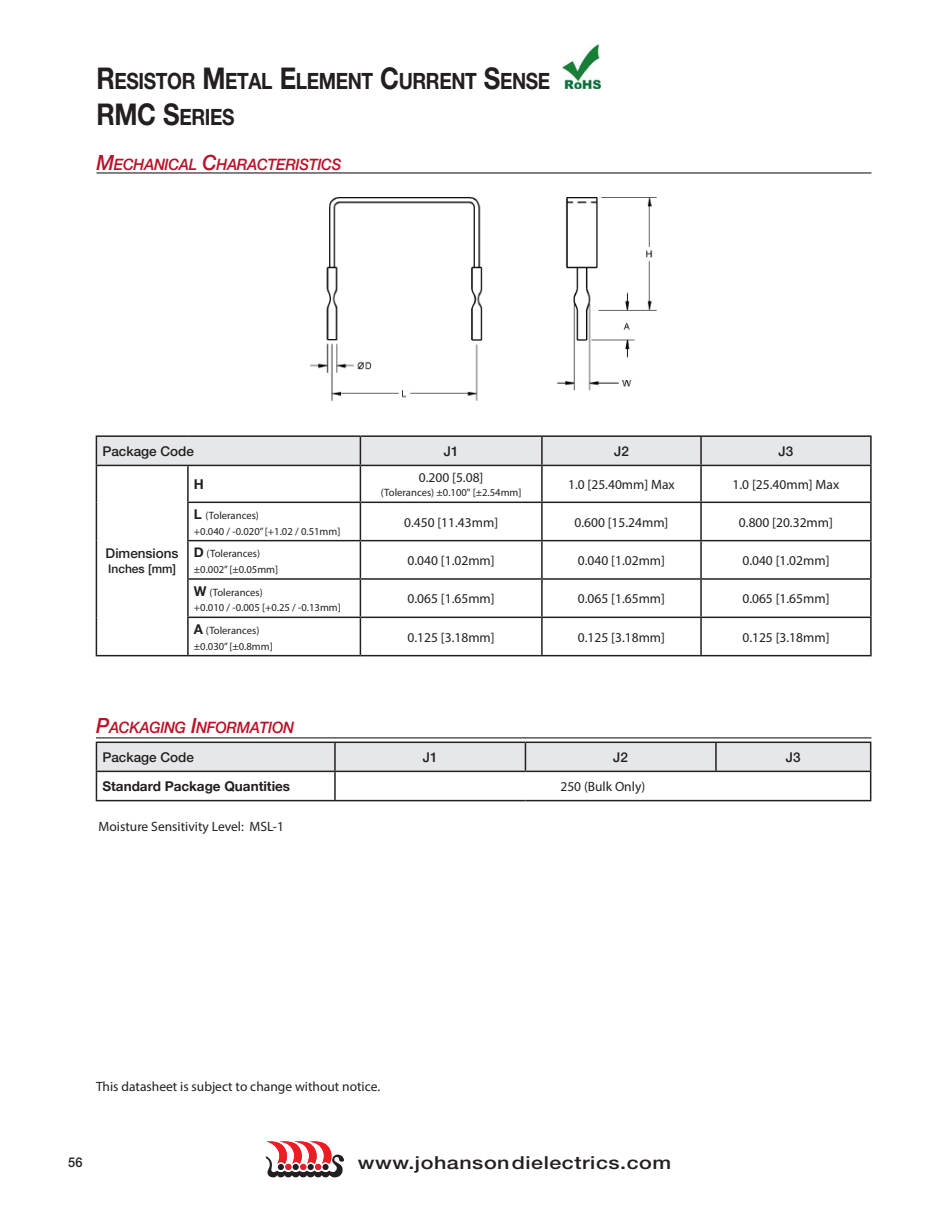
<style>
.page{position:relative;width:945px;height:1215px;background:#fff}
.page>*{position:absolute;margin:0;border:0;box-sizing:border-box;transform-origin:0 0}
.t1{font:700 22.5px/36.2px "Helvetica Neue LT Pro";letter-spacing:-.02em;color:#231f20;scale:.85 1}
.t2{font:500 18px "Helvetica Neue LT Pro";letter-spacing:.025em;color:#231f20;scale:1.2 1}
.t3{font:italic 500 15.75px "Helvetica Neue LT Pro";letter-spacing:-.02em;color:#bc1026;scale:.95 1}
.t4{font:13.5px "Myriad Pro";color:#231f20}
.t5{font:500 13.5px "Helvetica Neue LT Pro";color:#231f20}
.t6{font:700 13.5px "Helvetica Neue";color:#231f20}
.t7{font:500 13.5px "Helvetica Neue LT Pro";color:#231f20;scale:.95 1}
.t8{font:500 12px "Helvetica Neue LT Pro";color:#231f20}
.t9{font:10.65px/15.8px "Myriad Pro";color:#231f20}
.s1{font-size:30px}
.s2{font-size:21px}
.s3{font-family:"Helvetica Neue";font-weight:700;font-size:13.5px}
</style>
<div class="page">
<svg style="left:266px;top:1141px;width:78px;height:37px"></svg>
<hr style="left:97px;top:172px;width:775px;height:2px;background:#231f20">
<hr style="left:96px;top:435px;width:92px;height:2px;background:#231f20">
<hr style="left:188px;top:435px;width:172px;height:2px;background:#231f20">
<hr style="left:360px;top:435px;width:182px;height:2px;background:#231f20">
<div style="left:96px;top:436px;width:774px;height:29px;background:#e6e7e9"></div>
<hr style="left:542px;top:435px;width:159px;height:2px;background:#231f20">
<hr style="left:541px;top:437px;width:2px;height:28px;background:#231f20">
<hr style="left:701px;top:435px;width:171px;height:2px;background:#231f20">
<hr style="left:700px;top:437px;width:2px;height:28px;background:#231f20">
<hr style="left:870px;top:437px;width:2px;height:28px;background:#231f20">
<hr style="left:96px;top:465px;width:92px;height:1px;background:#231f20">
<hr style="left:96px;top:466px;width:1px;height:36px;background:#231f20">
<hr style="left:96px;top:502px;width:1px;height:39px;background:#231f20">
<hr style="left:96px;top:541px;width:1px;height:38px;background:#231f20">
<hr style="left:96px;top:579px;width:1px;height:38px;background:#231f20">
<hr style="left:96px;top:617px;width:1px;height:38px;background:#231f20">
<hr style="left:96px;top:655px;width:92px;height:1px;background:#231f20">
<hr style="left:188px;top:465px;width:172px;height:1px;background:#231f20">
<hr style="left:187px;top:466px;width:2px;height:36px;background:#231f20">
<hr style="left:360px;top:465px;width:182px;height:1px;background:#231f20">
<hr style="left:360px;top:466px;width:1px;height:36px;background:#231f20">
<hr style="left:542px;top:465px;width:159px;height:1px;background:#231f20">
<hr style="left:541px;top:466px;width:2px;height:36px;background:#231f20">
<hr style="left:701px;top:465px;width:171px;height:1px;background:#231f20">
<hr style="left:700px;top:466px;width:2px;height:36px;background:#231f20">
<hr style="left:870px;top:466px;width:2px;height:36px;background:#231f20">
<hr style="left:187px;top:502px;width:173px;height:1px;background:#231f20">
<hr style="left:187px;top:503px;width:2px;height:37px;background:#231f20">
<hr style="left:360px;top:502px;width:182px;height:1px;background:#231f20">
<hr style="left:360px;top:503px;width:1px;height:37px;background:#231f20">
<hr style="left:542px;top:502px;width:159px;height:1px;background:#231f20">
<hr style="left:541px;top:503px;width:2px;height:37px;background:#231f20">
<hr style="left:701px;top:502px;width:171px;height:1px;background:#231f20">
<hr style="left:700px;top:503px;width:2px;height:37px;background:#231f20">
<hr style="left:870px;top:503px;width:2px;height:37px;background:#231f20">
<hr style="left:187px;top:540px;width:173px;height:1px;background:#231f20">
<hr style="left:187px;top:541px;width:2px;height:37px;background:#231f20">
<hr style="left:360px;top:540px;width:182px;height:1px;background:#231f20">
<hr style="left:360px;top:541px;width:1px;height:37px;background:#231f20">
<hr style="left:542px;top:540px;width:159px;height:1px;background:#231f20">
<hr style="left:541px;top:541px;width:2px;height:37px;background:#231f20">
<hr style="left:701px;top:540px;width:171px;height:1px;background:#231f20">
<hr style="left:700px;top:541px;width:2px;height:37px;background:#231f20">
<hr style="left:870px;top:541px;width:2px;height:37px;background:#231f20">
<hr style="left:187px;top:578px;width:173px;height:2px;background:#231f20">
<hr style="left:187px;top:580px;width:2px;height:37px;background:#231f20">
<hr style="left:360px;top:578px;width:182px;height:2px;background:#231f20">
<hr style="left:360px;top:580px;width:1px;height:37px;background:#231f20">
<hr style="left:542px;top:578px;width:159px;height:2px;background:#231f20">
<hr style="left:541px;top:580px;width:2px;height:37px;background:#231f20">
<hr style="left:701px;top:578px;width:171px;height:2px;background:#231f20">
<hr style="left:700px;top:580px;width:2px;height:37px;background:#231f20">
<hr style="left:870px;top:580px;width:2px;height:37px;background:#231f20">
<hr style="left:187px;top:617px;width:173px;height:1px;background:#231f20">
<hr style="left:187px;top:618px;width:2px;height:37px;background:#231f20">
<hr style="left:360px;top:617px;width:182px;height:1px;background:#231f20">
<hr style="left:360px;top:618px;width:1px;height:37px;background:#231f20">
<hr style="left:542px;top:617px;width:159px;height:1px;background:#231f20">
<hr style="left:541px;top:618px;width:2px;height:37px;background:#231f20">
<hr style="left:701px;top:617px;width:171px;height:1px;background:#231f20">
<hr style="left:700px;top:618px;width:2px;height:37px;background:#231f20">
<hr style="left:870px;top:618px;width:2px;height:37px;background:#231f20">
<hr style="left:188px;top:655px;width:172px;height:1px;background:#231f20">
<hr style="left:360px;top:655px;width:182px;height:1px;background:#231f20">
<hr style="left:542px;top:655px;width:159px;height:1px;background:#231f20">
<hr style="left:701px;top:655px;width:171px;height:1px;background:#231f20">
<svg style="left:96px;top:742px;width:775px;height:58px"></svg>
<hr style="left:96px;top:800px;width:239px;height:1px;background:#231f20">
<hr style="left:335px;top:800px;width:190px;height:1px;background:#231f20">
<hr style="left:525px;top:800px;width:191px;height:1px;background:#231f20">
<hr style="left:716px;top:800px;width:155px;height:1px;background:#231f20">
<hr style="left:96px;top:737px;width:776px;height:1px;background:#231f20">
<img style="left:311px;top:197px;width:346px;height:204px">
<img style="left:561px;top:44px;width:40px;height:44px">
<h1 class="t1" style="left:97px;top:62px;width:535px"><span class="s1">R</span>ESISTOR <span class="s1">M</span>ETAL <span class="s1">E</span>LEMENT <span class="s1">C</span>URRENT <span class="s1">S</span>ENSE<br><span class="s1">RMC S</span>ERIES</h1>
<p class="t3" style="left:97px;top:155px;width:259px"><span class="s2">M</span>ECHANICAL <span class="s2">C</span>HARACTERISTICS</p>
<p class="t5" style="left:102px;top:443px;width:93px">Package Code</p>
<p class="t5" style="left:444px;top:443px;width:16px">J1</p>
<p class="t5" style="left:614px;top:443px;width:16px">J2</p>
<p class="t5" style="left:779px;top:443px;width:16px">J3</p>
<p class="t5" style="left:106px;top:545px;width:75px">Dimensions</p>
<p class="t8" style="left:108px;top:561px;width:70px">Inches [mm]</p>
<p class="t6" style="left:194px;top:476px;width:12px">H</p>
<p class="t4" style="left:419px;top:469px;width:66px">0.200 [5.08]</p>
<p class="t9" style="left:381px;top:485px;width:142px">(Tolerances) ±0.100" [±2.54mm]</p>
<p class="t4" style="left:568px;top:476px;width:108px">1.0 [25.40mm] Max</p>
<p class="t4" style="left:733px;top:476px;width:108px">1.0 [25.40mm] Max</p>
<p class="t9" style="left:194px;top:507px;width:148px"><span class="s3">L</span> (Tolerances)<br>+0.040 / -0.020” [+1.02 / 0.51mm]</p>
<p class="t4" style="left:404px;top:514px;width:96px">0.450 [11.43mm]</p>
<p class="t4" style="left:574px;top:514px;width:96px">0.600 [15.24mm]</p>
<p class="t4" style="left:739px;top:514px;width:96px">0.800 [20.32mm]</p>
<p class="t9" style="left:194px;top:546px;width:86px"><span class="s3">D</span> (Tolerances) ±0.002” [±0.05mm]</p>
<p class="t4" style="left:408px;top:552px;width:89px">0.040 [1.02mm]</p>
<p class="t4" style="left:578px;top:552px;width:89px">0.040 [1.02mm]</p>
<p class="t4" style="left:742px;top:552px;width:89px">0.040 [1.02mm]</p>
<p class="t9" style="left:194px;top:584px;width:148px"><span class="s3">W</span> (Tolerances)<br>+0.010 / -0.005 [+0.25 / -0.13mm]</p>
<p class="t4" style="left:408px;top:591px;width:89px">0.065 [1.65mm]</p>
<p class="t4" style="left:578px;top:591px;width:89px">0.065 [1.65mm]</p>
<p class="t4" style="left:742px;top:591px;width:89px">0.065 [1.65mm]</p>
<p class="t9" style="left:194px;top:622px;width:80px"><span class="s3">A</span> (Tolerances) ±0.030” [±0.8mm]</p>
<p class="t4" style="left:408px;top:629px;width:89px">0.125 [3.18mm]</p>
<p class="t4" style="left:578px;top:629px;width:89px">0.125 [3.18mm]</p>
<p class="t4" style="left:742px;top:629px;width:89px">0.125 [3.18mm]</p>
<p class="t3" style="left:96px;top:718px;width:210px"><span class="s2">P</span>ACKAGING <span class="s2">I</span>NFORMATION</p>
<p class="t5" style="left:102px;top:749px;width:93px">Package Code</p>
<p class="t5" style="left:423px;top:749px;width:16px">J1</p>
<p class="t5" style="left:613px;top:749px;width:16px">J2</p>
<p class="t5" style="left:786px;top:749px;width:16px">J3</p>
<p class="t6" style="left:102px;top:778px;width:189px">Standard Package Quantities</p>
<p class="t4" style="left:560px;top:778px;width:86px">250 (Bulk Only)</p>
<p class="t4" style="left:99px;top:818px;width:187px">Moisture Sensitivity Level: MSL-1</p>
<p class="t4" style="left:96px;top:1078px;width:286px">This datasheet is subject to change without notice.</p>
<p class="t7" style="left:68px;top:1154px;width:17px">56</p>
<h2 class="t2" style="left:358px;top:1152px;width:263px">www.johansondielectrics.com</h2>
</div>
